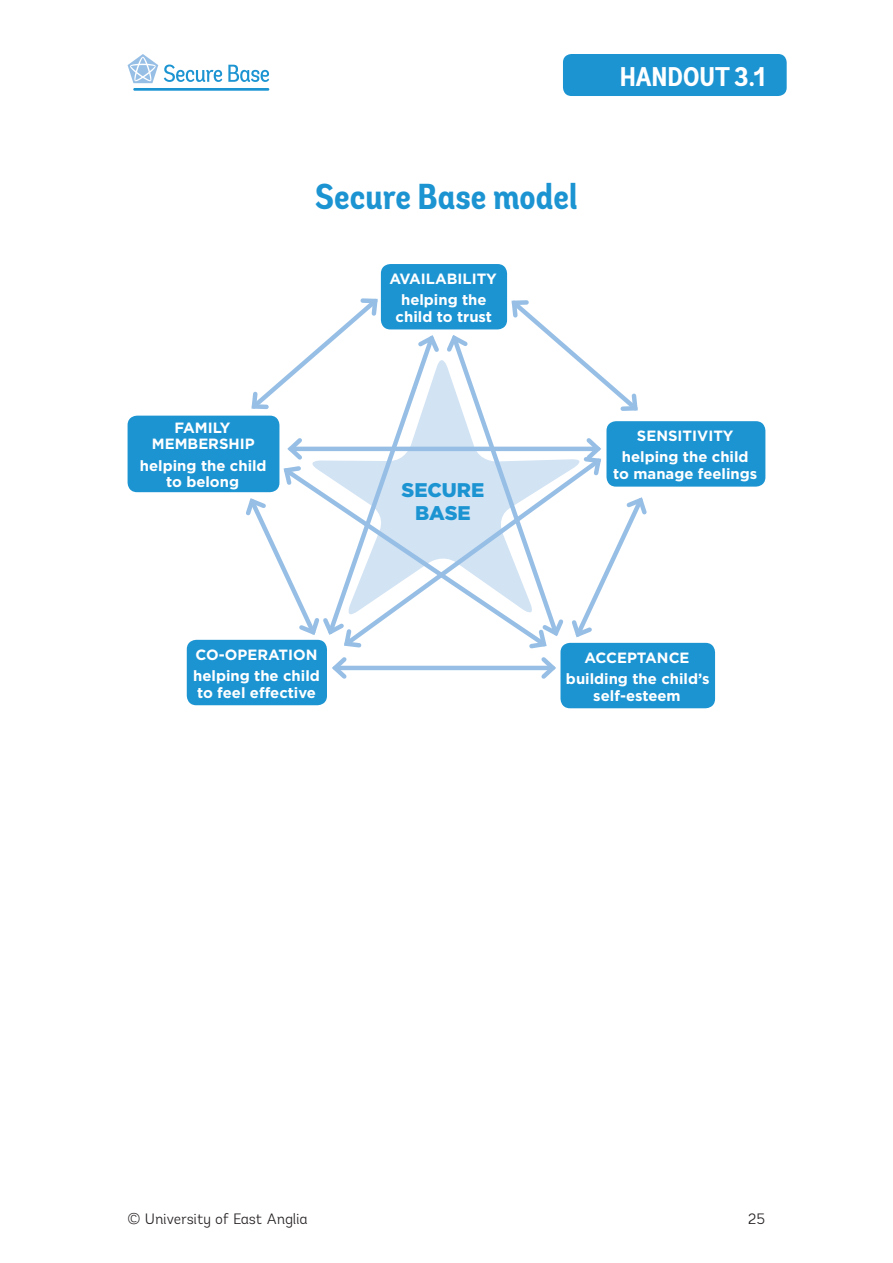
<style>
.page{position:relative;width:893px;height:1263px;background:#fff}
.page>*{position:absolute;margin:0;border:0;box-sizing:border-box;transform-origin:0 0}
.t1{font:700 condensed 36px "Andes";color:#1c94d2}
.t2{font:700 condensed 27px "Andes";color:#fff}
.t3{font:900 19.8px/23.1px "Gotham";color:#1c94d2;text-align:center}
.t4{font:300 15px "Andes";letter-spacing:-.005em;color:#231f20}
.t5{font:700 14.85px/21.1px "Gotham";color:#fff;text-align:center}
</style>
<div class="page">
<div style="left:563px;top:54px;width:224px;height:42px;background:#1c94d2;border-radius:9px"></div>
<svg style="left:164px;top:65px;width:105px;height:17px"></svg>
<hr style="left:133px;top:88px;width:136px;height:3px;background:#1c94d2">
<svg style="left:128px;top:54px;width:30px;height:29px"></svg>
<div style="left:128px;top:416px;width:151px;height:76px;background:#1c94d2;border-radius:10px"></div>
<div style="left:606px;top:421px;width:159px;height:66px;background:#1c94d2;border-radius:10px"></div>
<div style="left:187px;top:640px;width:140px;height:65px;background:#1c94d2;border-radius:10px"></div>
<div style="left:560px;top:643px;width:155px;height:65px;background:#1c94d2;border-radius:10px"></div>
<div style="left:381px;top:264px;width:126px;height:65px;background:#1c94d2;border-radius:10px"></div>
<svg style="left:242px;top:295px;width:408px;height:388px"></svg>
<p class="t5" style="left:152px;top:419px;width:104px;line-height:16.5px">FAMILY<br>MEMBERSHIP</p>
<p class="t5" style="left:140px;top:457px;width:128px;line-height:16.5px">helping the child to belong</p>
<h1 class="t1" style="left:315px;top:174px;width:264px">Secure Base model</h1>
<p class="t5" style="left:389px;top:268px;width:109px">AVAILABILITY helping the</p>
<p class="t5" style="left:396px;top:305px;width:98px">child to trust</p>
<h2 class="t2" style="left:620px;top:59px;width:147px">HANDOUT 3.1</h2>
<h3 class="t3" style="left:401px;top:478px;width:84px">SECURE<br>BASE</h3>
<p class="t5" style="left:622px;top:425px;width:128px">SENSITIVITY helping the child</p>
<p class="t5" style="left:613px;top:463px;width:146px">to manage feelings</p>
<p class="t5" style="left:193px;top:644px;width:128px;text-align:left">CO-OPERATION helping the child</p>
<p class="t5" style="left:197px;top:681px;width:120px">to feel effective</p>
<p class="t5" style="left:566px;top:647px;width:145px">ACCEPTANCE building the child’s</p>
<p class="t5" style="left:593px;top:684px;width:89px">self-esteem</p>
<p class="t4" style="left:128px;top:1210px;width:182px">© University of East Anglia</p>
<p class="t4" style="left:748px;top:1210px;width:19px">25</p>
</div>
